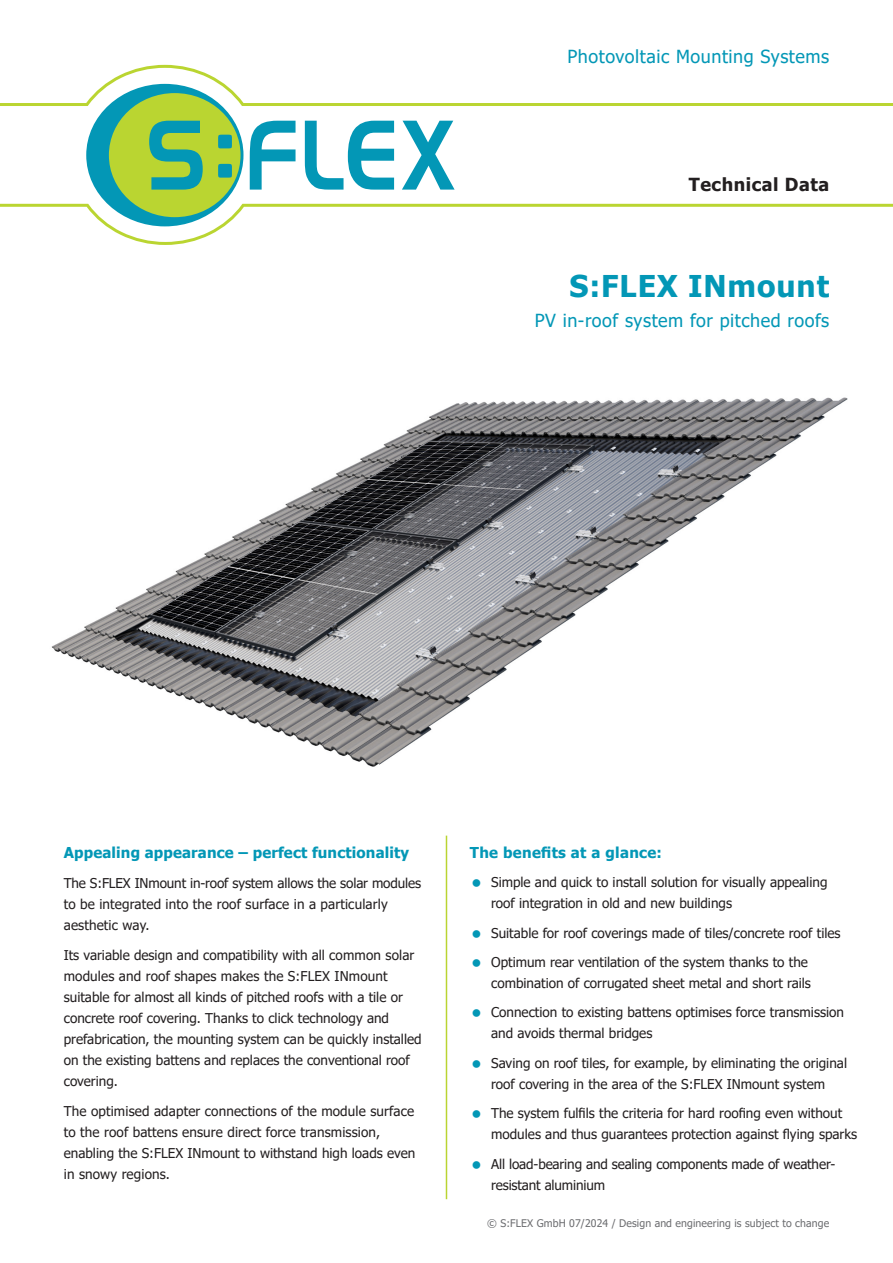
<style>
.page{position:relative;width:893px;height:1263px;background:#fff}
.page>*{position:absolute;margin:0;border:0;box-sizing:border-box;transform-origin:0 0}
.t1{font:700 30px "Tahoma";letter-spacing:.03em;color:#0397b6}
.t2{font:18px "Tahoma";letter-spacing:.03em;color:#0397b6}
.t3{font:700 18px "Tahoma";letter-spacing:.03em;color:#231f20}
.t4{font:700 15px "Tahoma";letter-spacing:.01em;color:#0397b6}
.t5{font:13.5px/21px "Tahoma";color:#231f20}
.t6{font:10.5px "Tahoma";letter-spacing:.01em;color:#6c6d70}
</style>
<div class="page">
<svg style="left:0;top:65px;width:893px;height:41px"></svg>
<svg style="left:0;top:204px;width:893px;height:41px"></svg>
<div style="left:86px;top:84px;width:157px;height:142px;background:#0397b6;border-radius:50%"></div>
<div style="left:109px;top:93px;width:132px;height:124px;background:#bad531;border-radius:50%"></div>
<svg style="left:218px;top:164px;width:14px;height:14px"></svg>
<svg style="left:218px;top:135px;width:14px;height:13px"></svg>
<svg style="left:402px;top:121px;width:53px;height:69px"></svg>
<svg style="left:305px;top:121px;width:89px;height:69px"></svg>
<svg style="left:250px;top:121px;width:46px;height:69px"></svg>
<svg style="left:149px;top:121px;width:54px;height:69px"></svg>
<hr style="left:446px;top:836px;width:1px;height:363px;background:#bad432">
<img style="left:51px;top:397px;width:797px;height:370px">
<h2 class="t2" style="left:567px;top:45px;width:263px">Photovoltaic Mounting Systems</h2>
<h2 class="t3" style="left:689px;top:172px;width:142px">Technical Data</h2>
<p class="t1" style="left:570px;top:265px;width:261px">S:FLEX INmount</p>
<p class="t2" style="left:535px;top:308px;width:296px">PV in-roof system for pitched roofs</p>
<p class="t4" style="left:64px;top:842px;width:347px">Appealing appearance – perfect functionality</p>
<p class="t5" style="left:64px;top:873px;width:359px">The S:FLEX INmount in-roof system allows the solar modules to be integrated into the roof surface in a particularly aesthetic way.</p>
<p class="t5" style="left:64px;top:945px;width:359px">Its variable design and compatibility with all common solar modules and roof shapes makes the S:FLEX INmount suitable for almost all kinds of pitched roofs with a tile or concrete roof covering. Thanks to click technology and prefabrication, the mounting system can be quickly installed on the existing battens and replaces the conventional roof covering.</p>
<p class="t5" style="left:64px;top:1101px;width:352px">The optimised adapter connections of the module surface</p>
<p class="t5" style="left:64px;top:1122px;width:353px">to the roof battens ensure direct force transmission, enabling the S:FLEX INmount to withstand high loads even in snowy regions.</p>
<p class="t4" style="left:470px;top:842px;width:194px">The benefits at a glance:</p>
<p class="t5" style="left:491px;top:872px;width:338px">Simple and quick to install solution for visually appealing roof integration in old and new buildings</p>
<p class="t5" style="left:491px;top:923px;width:351px">Suitable for roof coverings made of tiles/concrete roof tiles</p>
<p class="t5" style="left:491px;top:952px;width:321px">Optimum rear ventilation of the system thanks to the combination of corrugated sheet metal and short rails</p>
<p class="t5" style="left:491px;top:1003px;width:354px">Connection to existing battens optimises force transmission and avoids thermal bridges</p>
<p class="t5" style="left:491px;top:1053px;width:357px">Saving on roof tiles, for example, by eliminating the original roof covering in the area of the S:FLEX INmount system</p>
<p class="t5" style="left:491px;top:1103px;width:368px">The system fulfils the criteria for hard roofing even without modules and thus guarantees protection against flying sparks</p>
<p class="t5" style="left:491px;top:1154px;width:346px">All load-bearing and sealing components made of weather&shy;resistant aluminium</p>
<p class="t6" style="left:487px;top:1216px;width:343px">© S:FLEX GmbH 07/2024 / Design and engineering is subject to change</p>
</div>
